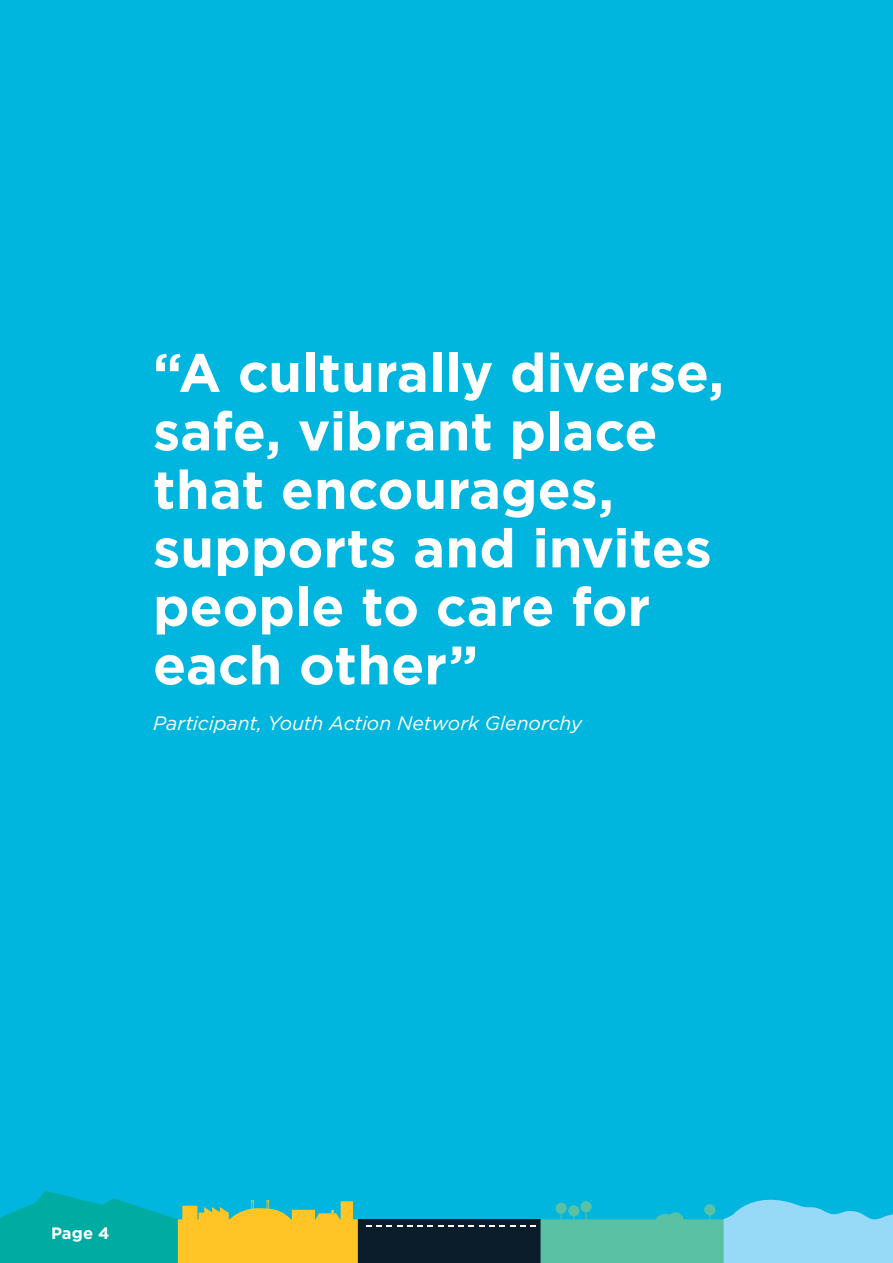
<style>
.page{position:relative;width:893px;height:1263px;background:#00b6de}
.page>*{position:absolute;margin:0;border:0;box-sizing:border-box;transform-origin:0 0}
.t1{font:700 54px/58.5px "Gotham";color:#fff}
.t2{font:italic 19.5px "Gotham";letter-spacing:-.01em;color:#fff}
.t3{font:700 16.5px "Gotham";color:#fff}
</style>
<div class="page">
<div style="left:358px;top:1219px;width:183px;height:44px;background:#0b1c2b"></div>
<svg style="left:0;top:1191px;width:358px;height:72px"></svg>
<svg style="left:366px;top:1199px;width:527px;height:64px"></svg>
<p class="t1" style="left:153px;top:343px;width:572px">“A culturally diverse, safe, vibrant place that encourages, supports and invites people to care for each other”</p>
<p class="t2" style="left:153px;top:710px;width:431px">Participant, Youth Action Network Glenorchy</p>
<p class="t3" style="left:51px;top:1222px;width:60px">Page 4</p>
</div>
